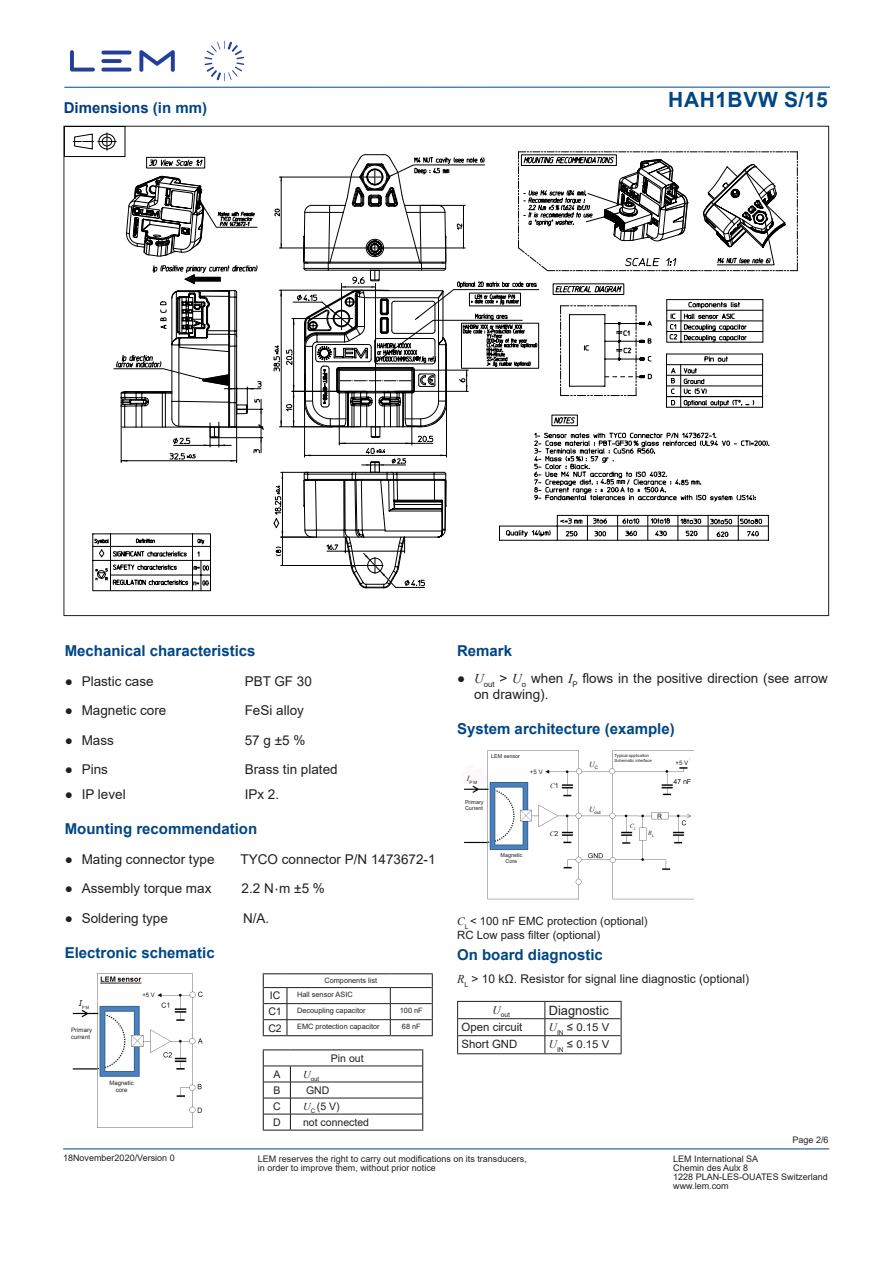
<style>
.page{position:relative;width:893px;height:1263px;background:#fff}
.page>*{position:absolute;margin:0;border:0;box-sizing:border-box;transform-origin:0 0}
.t1{font:700 21px "Arial";letter-spacing:.035em;color:#004684}
.Blue_title{font:700 15px "Arial";color:#004684}
.Blue_title-2{font:700 15px "Arial";color:#003e81}
.t2{font:13.5px/16.2px "Arial";color:#231f20}
.Text{font:12.9px "Arial";color:#231f20}
.t3{font:12px "Arial";color:#231f20}
.Text-2{font:11.4px "Arial";color:#231f20}
.Text-3{font:10.8px "Arial";color:#231f20;scale:1.05 1}
.Text_table{font:10.5px "Arial";color:#231f20}
.Table_Standard{font:10.5px "Arial";color:#231f20}
.Center_text_table{font:10.5px "Arial";color:#231f20}
.t4{font:9px/9px "Arial";color:#231f20}
.t5{font:italic 7.65px "Times New Roman";color:#231f20}
.Text_table-2{font:7.35px "Arial";color:#231f20}
.Center_text_table-2{font:7.35px "Arial";color:#231f20}
.t6{font:italic 6.9px "Times New Roman";color:#231f20}
.Center_text_table-3{font:6.6px "Arial";color:#231f20}
.Text_table-3{font:6.15px "Arial";color:#231f20}
.t7{font:italic 6.15px "Times New Roman";color:#231f20}
.t8{font:6px/7.2px "Arial";color:#231f20}
.t9{font:5.4px/6.4px "Arial";color:#231f20}
.t10{font:4.65px "Myriad Pro";color:#231f20}
.t11{font:4.5px "Arial";color:#231f20}
.t12{font:4.2px/5.1px "Arial";color:#231f20}
.s1{color:#004684}
.s2{font-size:10.5px}
.s3{font-family:"Times New Roman";font-style:italic}
.s4{font-family:"Arial";font-style:normal}
.s5{font-family:"Times New Roman";font-style:italic;font-size:11.4px}
.s6{font-size:11.4px}
</style>
<div class="page">
<hr style="left:63px;top:1148px;width:766px;height:1px;background:#004685">
<hr style="left:64px;top:87px;width:766px;height:1px;background:#004a8d">
<svg style="left:70px;top:50px;width:105px;height:22px"></svg>
<svg style="left:204px;top:41px;width:40px;height:40px"></svg>
<hr style="left:287px;top:973px;width:103px;height:1px;background:#231f20">
<hr style="left:390px;top:973px;width:43px;height:1px;background:#231f20">
<svg style="left:432px;top:974px;width:1px;height:61px"></svg>
<hr style="left:287px;top:1035px;width:103px;height:1px;background:#231f20">
<hr style="left:390px;top:1035px;width:43px;height:1px;background:#231f20">
<hr style="left:287px;top:987px;width:103px;height:1px;background:#231f20">
<hr style="left:390px;top:987px;width:42px;height:1px;background:#231f20">
<hr style="left:287px;top:1003px;width:103px;height:1px;background:#231f20">
<hr style="left:390px;top:1003px;width:42px;height:1px;background:#231f20">
<svg style="left:263px;top:973px;width:24px;height:63px"></svg>
<hr style="left:287px;top:1019px;width:103px;height:1px;background:#231f20">
<hr style="left:390px;top:1019px;width:42px;height:1px;background:#231f20">
<svg style="left:390px;top:988px;width:1px;height:47px"></svg>
<hr style="left:290px;top:1049px;width:133px;height:1px;background:#231f20">
<svg style="left:422px;top:1050px;width:1px;height:79px"></svg>
<hr style="left:290px;top:1129px;width:133px;height:2px;background:#231f20">
<hr style="left:290px;top:1066px;width:132px;height:1px;background:#231f20">
<hr style="left:290px;top:1082px;width:132px;height:1px;background:#231f20">
<hr style="left:290px;top:1098px;width:132px;height:1px;background:#231f20">
<hr style="left:290px;top:1114px;width:132px;height:1px;background:#231f20">
<svg style="left:263px;top:1049px;width:28px;height:80px"></svg>
<hr style="left:263px;top:1129px;width:27px;height:2px;background:#231f20">
<hr style="left:457px;top:1001px;width:88px;height:1px;background:#231f20">
<hr style="left:545px;top:1001px;width:77px;height:1px;background:#231f20">
<svg style="left:457px;top:1002px;width:1px;height:51px"></svg>
<svg style="left:544px;top:1002px;width:1px;height:51px"></svg>
<svg style="left:621px;top:1002px;width:1px;height:51px"></svg>
<hr style="left:457px;top:1053px;width:88px;height:1px;background:#231f20">
<hr style="left:545px;top:1053px;width:77px;height:1px;background:#231f20">
<hr style="left:458px;top:1018px;width:87px;height:1px;background:#231f20">
<hr style="left:545px;top:1018px;width:76px;height:1px;background:#231f20">
<hr style="left:458px;top:1035px;width:87px;height:1px;background:#231f20">
<hr style="left:545px;top:1035px;width:76px;height:1px;background:#231f20">
<img style="left:72px;top:973px;width:131px;height:155px">
<div style="left:134px;top:989px;width:22px;height:11px;background:#fff"></div>
<div style="left:69px;top:1029px;width:27px;height:18px;background:#fff"></div>
<div style="left:100px;top:1078px;width:37px;height:19px;background:#fff"></div>
<img style="left:464px;top:750px;width:230px;height:150px">
<div style="left:456px;top:799px;width:31px;height:25px;background:#fff"></div>
<div style="left:493px;top:851px;width:31px;height:25px;background:#fff"></div>
<div style="left:490px;top:752px;width:41px;height:11px;background:#fff"></div>
<div style="left:613px;top:752px;width:59px;height:15px;background:#fff"></div>
<div style="left:669px;top:758px;width:19px;height:7px;background:#fff"></div>
<div style="left:526px;top:767px;width:19px;height:7px;background:#fff"></div>
<div style="left:550px;top:824px;width:9px;height:16px;background:#fff"></div>
<div style="left:548px;top:776px;width:10px;height:16px;background:#fff"></div>
<svg style="left:114px;top:265px;width:150px;height:197px"></svg>
<svg style="left:198px;top:226px;width:66px;height:199px"></svg>
<svg style="left:64px;top:126px;width:193px;height:131px"></svg>
<svg style="left:92px;top:533px;width:119px;height:58px"></svg>
<svg style="left:273px;top:152px;width:525px;height:436px"></svg>
<p class="Blue_title-2" style="left:64px;top:97px;width:145px">Dimensions <span class="s1">(in mm)</span></p>
<h1 class="t1" style="left:668px;top:85px;width:161px">HAH1BVW S/15</h1>
<p class="Blue_title" style="left:65px;top:640px;width:192px">Mechanical characteristics</p>
<p class="t2" style="left:65px;top:673px;width:91px">● Plastic case</p>
<p class="t2" style="left:245px;top:673px;width:69px">PBT GF 30</p>
<p class="t2" style="left:65px;top:702px;width:103px">● Magnetic core</p>
<p class="t2" style="left:245px;top:702px;width:61px">FeSi alloy</p>
<p class="t2" style="left:65px;top:732px;width:51px">● Mass</p>
<p class="t2" style="left:245px;top:732px;width:62px">57 g ±5 %</p>
<p class="t2" style="left:65px;top:761px;width:45px">● Pins</p>
<p class="t2" style="left:245px;top:761px;width:95px">Brass tin plated</p>
<p class="t2" style="left:65px;top:786px;width:63px">● IP level</p>
<p class="t2" style="left:245px;top:786px;width:36px">IPx 2.</p>
<p class="Blue_title" style="left:65px;top:818px;width:194px">Mounting recommendation</p>
<p class="t2" style="left:65px;top:850px;width:151px">● Mating connector type</p>
<p class="t2" style="left:241px;top:850px;width:197px">TYCO connector P/N 1473672-1</p>
<p class="t2" style="left:65px;top:880px;width:148px">● Assembly torque max</p>
<p class="t2" style="left:241px;top:880px;width:85px">2.2 N<span class="s2">٠</span>m ±5 %</p>
<p class="t2" style="left:65px;top:909px;width:105px">● Soldering type</p>
<p class="t2" style="left:243px;top:909px;width:28px">N/A.</p>
<p class="Blue_title" style="left:65px;top:942px;width:152px">Electronic schematic</p>
<p class="t10" style="left:79px;top:1004px;width:12px"><sup>I</sup>P M</p>
<p class="t8" style="left:71px;top:1026px;width:22px">Primary current</p>
<p class="t8" style="left:142px;top:992px;width:14px">+5 V</p>
<p class="t8" style="left:110px;top:1079px;width:26px;text-align:center">Magnetic core</p>
<p class="Text_table-2" style="left:324px;top:976px;width:54px">Components list</p>
<p class="Table_Standard" style="left:270px;top:988px;width:12px">IC</p>
<p class="Text_table-2" style="left:297px;top:989px;width:57px">Hall sensor ASIC</p>
<p class="Table_Standard" style="left:268px;top:1004px;width:15px">C1</p>
<p class="Text_table-2" style="left:297px;top:1005px;width:70px">Decoupling capacitor</p>
<p class="Center_text_table-2" style="left:400px;top:1005px;width:24px">100 nF</p>
<p class="Table_Standard" style="left:268px;top:1020px;width:15px">C2</p>
<p class="Text_table-2" style="left:297px;top:1021px;width:84px">EMC protection capacitor</p>
<p class="Center_text_table-2" style="left:402px;top:1021px;width:20px">68 nF</p>
<p class="Text_table" style="left:331px;top:1051px;width:34px">Pin out</p>
<p class="Center_text_table" style="left:274px;top:1067px;width:9px">A</p>
<p class="Text_table-3" style="left:303px;top:1075px;width:18px"><sup>U</sup>out</p>
<p class="Center_text_table" style="left:273px;top:1083px;width:9px">B</p>
<p class="Text_table" style="left:306px;top:1083px;width:25px">GND</p>
<p class="Center_text_table" style="left:273px;top:1099px;width:9px">C</p>
<p class="Text_table" style="left:303px;top:1099px;width:38px"><span class="s3">U</span><sub>C</sub> (5 V)</p>
<p class="Center_text_table" style="left:273px;top:1115px;width:9px">D</p>
<p class="Text_table" style="left:303px;top:1115px;width:67px">not connected</p>
<p class="Blue_title" style="left:457px;top:640px;width:57px">Remark</p>
<p class="t2" style="left:474px;top:670px;width:355px;text-indent:-17px">● <span class="s3">U</span><sub>out</sub> &gt; <span class="s3">U</span><sub>o</sub> when <span class="s3">I</span><sub>P</sub> flows in the positive direction (see arrow on drawing).</p>
<p class="Blue_title" style="left:457px;top:718px;width:219px">System architecture (example)</p>
<p class="t11" style="left:467px;top:779px;width:12px"><sup>I</sup>P M</p>
<p class="t9" style="left:465px;top:798px;width:20px">Primary<br>Current</p>
<p class="t9" style="left:491px;top:752px;width:30px">LEM sensor</p>
<p class="t12" style="left:614px;top:752px;width:39px">Typical application<br>Schematic interface</p>
<p class="t5" style="left:589px;top:759px;width:10px">U<sub>C</sub></p>
<p class="t11" style="left:589px;top:809px;width:13px"><sup>U</sup>out</p>
<p class="Text_table-3" style="left:530px;top:767px;width:14px">+5 V</p>
<p class="t6" style="left:550px;top:781px;width:10px">C<span class="s4">1</span></p>
<p class="t9" style="left:500px;top:851px;width:23px;text-align:center">Magnetic<br>Core</p>
<p class="t6" style="left:550px;top:829px;width:10px">C<span class="s4">2</span></p>
<p class="t7" style="left:630px;top:821px;width:8px">C<sub>L</sub></p>
<p class="t7" style="left:648px;top:828px;width:7px">R<sub>L</sub></p>
<p class="Text_table-3" style="left:675px;top:758px;width:14px">+5 V</p>
<p class="Text-2" style="left:457px;top:913px;width:192px"><span class="s3">C</span><sub>L</sub> &lt; 100 nF EMC protection (optional)</p>
<p class="Text-2" style="left:457px;top:927px;width:145px">RC Low pass filter (optional)</p>
<p class="Blue_title" style="left:457px;top:944px;width:147px">On board diagnostic</p>
<p class="t3" style="left:457px;top:971px;width:293px"><span class="s3">R</span><sub>L</sub> &gt; 10 kΩ. Resistor for signal line diagnostic (optional)</p>
<p class="Center_text_table-3" style="left:492px;top:1010px;width:19px"><sup>U</sup>out</p>
<p class="Text" style="left:549px;top:1001px;width:61px">Diagnostic</p>
<p class="Text-2" style="left:462px;top:1019px;width:62px">Open circuit</p>
<p class="Text-3" style="left:549px;top:1020px;width:59px"><span class="s5">U</span><sub>IN</sub> <span class="s6">≤</span> 0.15 V</p>
<p class="Text-2" style="left:462px;top:1036px;width:57px">Short GND</p>
<p class="Text-3" style="left:549px;top:1037px;width:59px"><span class="s5">U</span><sub>IN</sub> <span class="s6">≤</span> 0.15 V</p>
<p class="t4" style="left:792px;top:1136px;width:38px">Page 2/6</p>
<p class="t4" style="left:258px;top:1154px;width:271px">LEM reserves the right to carry out modifications on its transducers, in order to improve them, without prior notice</p>
<p class="t4" style="left:63px;top:1154px;width:113px">18November2020/Version 0</p>
<p class="t4" style="left:673px;top:1155px;width:156px">LEM International SA<br>Chemin des Aulx 8<br>1228 PLAN-LES-OUATES Switzerland www.lem.com</p>
</div>
